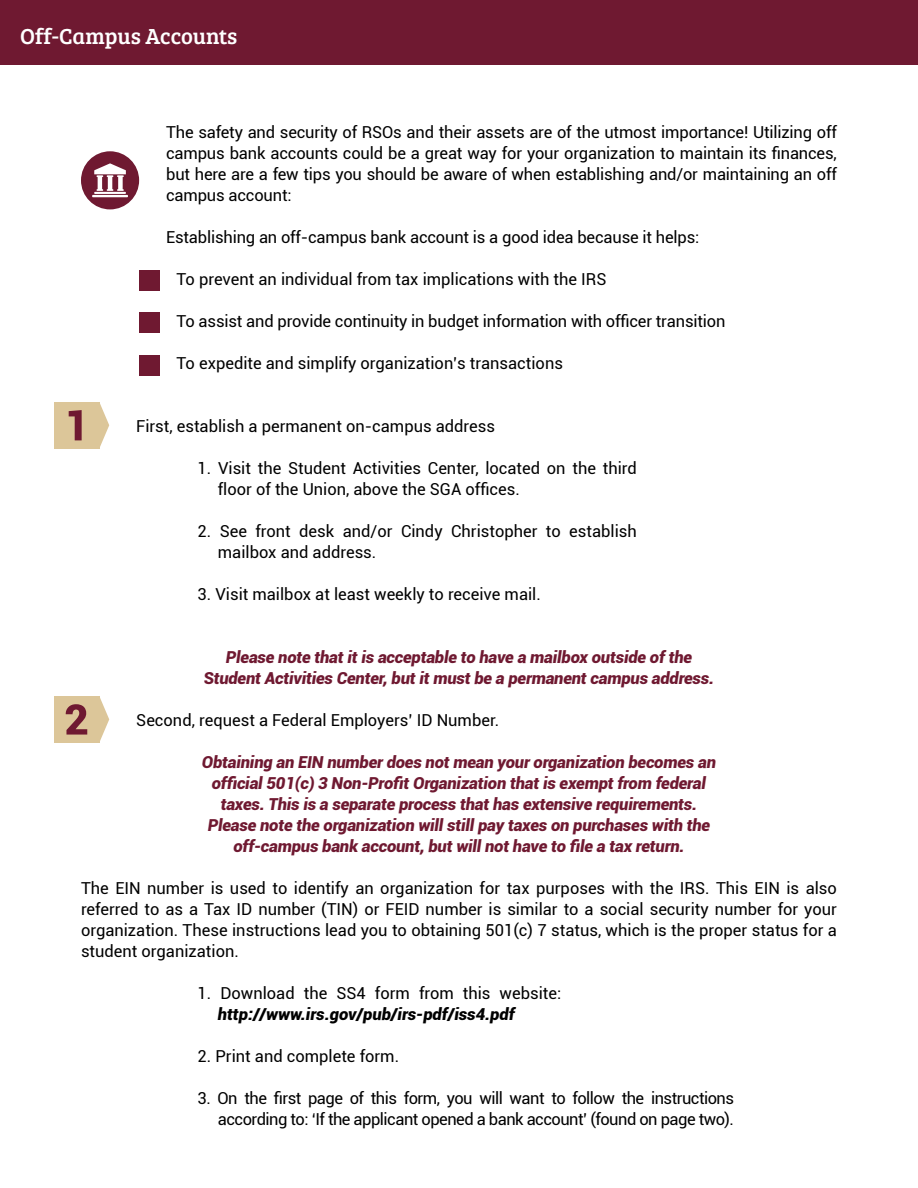
<style>
.page{position:relative;width:918px;height:1188px;background:#fff}
.page>*{position:absolute;margin:0;border:0;box-sizing:border-box;transform-origin:0 0}
.t1{font:22.5px "Bree Serif";color:#fff}
.t2{font:16.5px/21px "Roboto";color:#000;text-align:justify}
.t3{font:italic 900 16.5px/21px "Roboto";letter-spacing:-.01em;color:#6f1931;text-align:center}
.t4{font:16.5px/21px "Roboto";letter-spacing:-.03em;color:#000;text-align:right}
.t5{font:italic 900 16.5px/21px "Roboto";color:#000}
.s1{font-weight:400;font-style:normal}
</style>
<div class="page">
<div style="left:81px;top:151px;width:58px;height:58px;background:#6f1931;border-radius:50%"></div>
<svg style="left:92px;top:163px;width:36px;height:34px"></svg>
<div style="left:139px;top:270px;width:21px;height:21px;background:#6f1931"></div>
<div style="left:139px;top:312px;width:21px;height:21px;background:#6f1931"></div>
<div style="left:139px;top:355px;width:21px;height:21px;background:#6f1931"></div>
<div style="left:54px;top:402px;width:45px;height:47px;background:#dcc699"></div>
<svg style="left:99px;top:402px;width:10px;height:47px"></svg>
<svg style="left:69px;top:410px;width:13px;height:30px"></svg>
<div style="left:54px;top:696px;width:45px;height:47px;background:#dcc699"></div>
<svg style="left:99px;top:696px;width:10px;height:47px"></svg>
<svg style="left:66px;top:704px;width:21px;height:31px"></svg>
<div style="left:0;top:0;width:918px;height:65px;background:#6f1931"></div>
<hr style="left:917px;top:860px;width:1px;height:326px;background:#dcc699">
<p class="t1" style="left:20px;top:20px;width:219px">Off-Campus Accounts</p>
<p class="t2" style="left:166px;top:121px;width:672px">The safety and security of RSOs and their assets are of the utmost importance! Utilizing off campus bank accounts could be a great way for your organization to maintain its finances, but here are a few tips you should be aware of when establishing and/or maintaining an off campus account:</p>
<p class="t2" style="left:166px;top:226px;width:535px">Establishing an off-campus bank account is a good idea because it helps:</p>
<p class="t2" style="left:177px;top:268px;width:431px">To prevent an individual from tax implications with the IRS</p>
<p class="t2" style="left:177px;top:310px;width:550px">To assist and provide continuity in budget information with officer transition</p>
<p class="t2" style="left:177px;top:352px;width:388px">To expedite and simplify organization’s transactions</p>
<p class="t2" style="left:136px;top:415px;width:360px">First, establish a permanent on-campus address</p>
<p class="t2" style="left:218px;top:457px;width:421px;text-indent:-20px">1. Visit the Student Activities Center, located on the third floor of the Union, above the SGA offices.</p>
<p class="t2" style="left:218px;top:520px;width:421px;text-indent:-20px">2. See front desk and/or Cindy Christopher to establish mailbox and address.</p>
<p class="t2" style="left:198px;top:583px;width:345px">3. Visit mailbox at least weekly to receive mail.</p>
<p class="t3" style="left:204px;top:646px;width:512px">Please note that it is acceptable to have a mailbox outside of the<br>Student Activities Center, but it must be a permanent campus address.</p>
<p class="t2" style="left:136px;top:709px;width:365px">Second, request a Federal Employers’ ID Number.</p>
<p class="t3" style="left:202px;top:751px;width:516px">Obtaining an EIN number does not mean your organization becomes an official 501(c) 3 Non-Profit Organization that is exempt from federal taxes. This is a separate process that has extensive requirements.<br>Please note the organization will still pay taxes on purchases with the off-campus bank account, but will not have to file a tax return.</p>
<p class="t2" style="left:81px;top:877px;width:758px">The EIN number is used to identify an organization for tax purposes with the IRS. This EIN is also referred to as a Tax ID number (TIN) or FEID number is similar to a social security number for your organization. These instructions lead you to obtaining 501(c) 7 status, which is the proper status for a student organization.</p>
<p class="t5" style="left:218px;top:982px;width:345px;text-indent:-20px"><span class="s1">1. Download the SS4 form from this website: </span>http://www.irs.gov/pub/irs-pdf/iss4.pdf</p>
<p class="t2" style="left:198px;top:1045px;width:203px">2. Print and complete form.</p>
<p class="t4" style="left:198px;top:1087px;width:538px">3. On the first page of this form, you will want to follow the instructions according to: ‘If the applicant opened a bank account’ (found on page two).</p>
</div>
